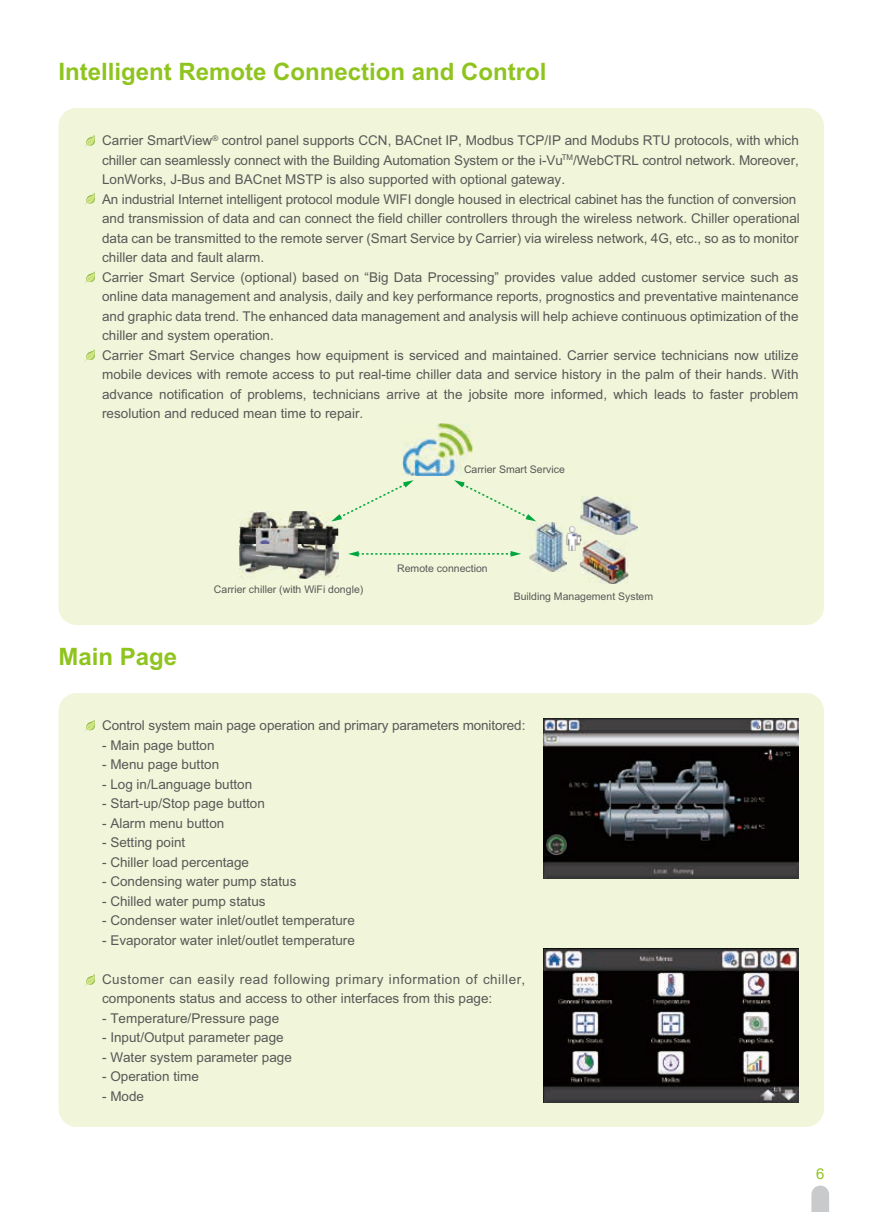
<style>
.page{position:relative;width:893px;height:1212px;background:#fff}
.page>*{position:absolute;margin:0;border:0;box-sizing:border-box;transform-origin:0 0}
.t1{font:700 24px "Arial";color:#8fc41f}
.t2{font:15px "Arial";color:#8fc41f}
.t3{font:13.5px/19.5px "Arial";color:#595857}
.t4{font:13.5px/19.5px "Arial";letter-spacing:.035em;color:#595857}
.t5{font:10.5px "Arial";color:#595857}
</style>
<div class="page">
<svg style="left:811px;top:1185px;width:18px;height:27px"></svg>
<div style="left:59px;top:108px;width:765px;height:517px;background:#f1f6da;border-radius:18px"></div>
<svg style="left:85px;top:349px;width:10px;height:12px"></svg>
<svg style="left:85px;top:193px;width:10px;height:12px"></svg>
<svg style="left:85px;top:271px;width:10px;height:13px"></svg>
<svg style="left:85px;top:135px;width:10px;height:12px"></svg>
<img style="left:529px;top:522px;width:37px;height:49px">
<img style="left:580px;top:496px;width:58px;height:39px">
<img style="left:580px;top:540px;width:48px;height:44px">
<img style="left:566px;top:526px;width:14px;height:25px">
<svg style="left:580px;top:526px;width:1px;height:25px"></svg>
<img style="left:403px;top:423px;width:69px;height:53px">
<svg style="left:465px;top:465px;width:7px;height:8px"></svg>
<svg style="left:454px;top:480px;width:82px;height:41px"></svg>
<svg style="left:348px;top:551px;width:173px;height:6px"></svg>
<div style="left:59px;top:693px;width:765px;height:434px;background:#f1f6da;border-radius:18px"></div>
<svg style="left:85px;top:719px;width:10px;height:13px"></svg>
<svg style="left:85px;top:974px;width:10px;height:12px"></svg>
<img style="left:543px;top:719px;width:255px;height:159px">
<img style="left:543px;top:949px;width:255px;height:153px">
<img style="left:239px;top:511px;width:99px;height:67px">
<svg style="left:331px;top:480px;width:83px;height:41px"></svg>
<h1 class="t1" style="left:58px;top:56px;width:490px">Intelligent Remote Connection and Control</h1>
<p class="t3" style="left:102px;top:131px;width:699px">Carrier SmartView<sup>®</sup> control panel supports CCN, BACnet IP, Modbus TCP/IP and Modubs RTU protocols, with which chiller can seamlessly connect with the Building Automation System or the i-Vu<sup>TM</sup>/WebCTRL control network. Moreover, LonWorks, J-Bus and BACnet MSTP is also supported with optional gateway.<br>An industrial Internet intelligent protocol module WIFI dongle housed in electrical cabinet has the function of conversion and transmission of data and can connect the field chiller controllers through the wireless network. Chiller operational data can be transmitted to the remote server (Smart Service by Carrier) via wireless network, 4G, etc., so as to monitor chiller data and fault alarm.<br>Carrier Smart Service (optional) based on “Big Data Processing” provides value added customer service such as online data management and analysis, daily and key performance reports, prognostics and preventative maintenance and graphic data trend. The enhanced data management and analysis will help achieve continuous optimization of the chiller and system operation.<br>Carrier Smart Service changes how equipment is serviced and maintained. Carrier service technicians now utilize mobile devices with remote access to put real-time chiller data and service history in the palm of their hands. With advance notification of problems, technicians arrive at the jobsite more informed, which leads to faster problem resolution and reduced mean time to repair.</p>
<p class="t5" style="left:464px;top:462px;width:102px">Carrier Smart Service</p>
<h1 class="t1" style="left:58px;top:641px;width:120px">Main Page</h1>
<p class="t5" style="left:214px;top:583px;width:151px">Carrier chiller (with WiFi dongle)</p>
<p class="t5" style="left:397px;top:561px;width:92px">Remote connection</p>
<p class="t5" style="left:514px;top:589px;width:141px">Building Management System</p>
<p class="t3" style="left:102px;top:716px;width:425px">Control system main page operation and primary parameters monitored:</p>
<p class="t3" style="left:102px;top:735px;width:114px">- Main page button</p>
<p class="t3" style="left:102px;top:755px;width:119px">- Menu page button</p>
<p class="t3" style="left:102px;top:774px;width:152px">- Log in/Language button</p>
<p class="t3" style="left:102px;top:794px;width:164px">- Start-up/Stop page button</p>
<p class="t3" style="left:102px;top:813px;width:124px">- Alarm menu button</p>
<p class="t3" style="left:102px;top:833px;width:85px">- Setting point</p>
<p class="t3" style="left:102px;top:852px;width:149px">- Chiller load percentage</p>
<p class="t3" style="left:102px;top:872px;width:196px">- Condensing water pump status</p>
<p class="t3" style="left:102px;top:891px;width:165px">- Chilled water pump status</p>
<p class="t3" style="left:102px;top:911px;width:254px">- Condenser water inlet/outlet temperature</p>
<p class="t3" style="left:102px;top:930px;width:254px">- Evaporator water inlet/outlet temperature</p>
<p class="t4" style="left:102px;top:969px;width:425px">Customer can easily read following primary information of chiller, components status and access to other interfaces from this page:</p>
<p class="t3" style="left:102px;top:1008px;width:179px">- Temperature/Pressure page</p>
<p class="t3" style="left:102px;top:1028px;width:183px">- Input/Output parameter page</p>
<p class="t3" style="left:102px;top:1047px;width:191px">- Water system parameter page</p>
<p class="t3" style="left:102px;top:1067px;width:98px">- Operation time</p>
<p class="t3" style="left:102px;top:1086px;width:44px">- Mode</p>
<p class="t2" style="left:816px;top:1163px;width:10px">6</p>
</div>
